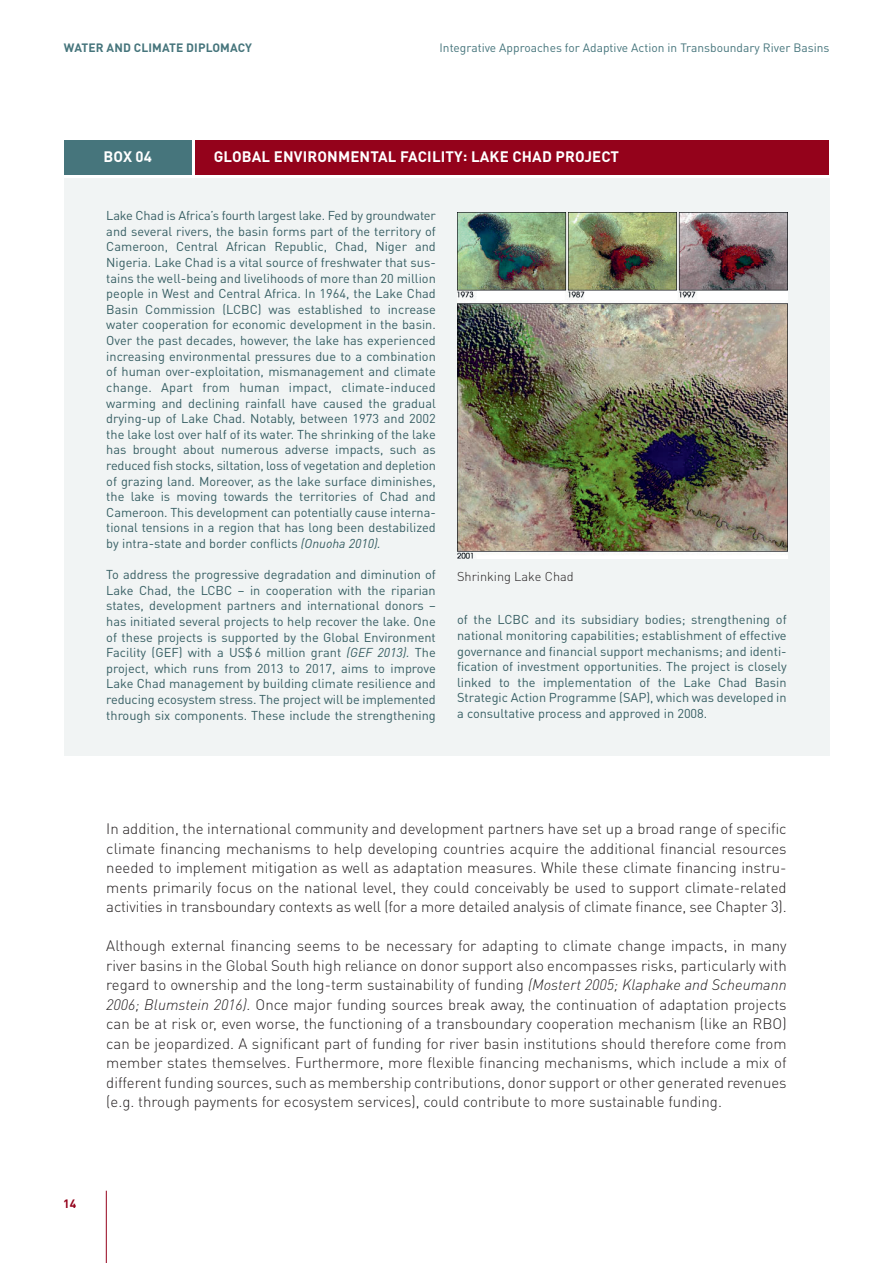
<style>
.page{position:relative;width:893px;height:1263px;background:#fff}
.page>*{position:absolute;margin:0;border:0;box-sizing:border-box;transform-origin:0 0}
.t1{font:300 15px/19.5px "DIN Pro";letter-spacing:-.01em;color:#231f20;text-align:justify}
.t2{font:700 15px "DIN Pro";letter-spacing:.01em;color:#fff}
.t3{font:12.75px/15.6px "DIN Pro";color:#365e63;text-align:justify}
.t4{font:300 12.75px "DIN Pro";color:#231f20}
.t5{font:12px "DIN Pro";color:#46757c}
.t6{font:700 12px "DIN Pro";letter-spacing:.01em;color:#46757c}
.t7{font:700 12px "DIN Pro";color:#94021b}
.s1{font-style:italic}
</style>
<div class="page">
<hr style="left:106px;top:1191px;width:1px;height:72px;background:#94021b">
<div style="left:64px;top:179px;width:765px;height:577px;background:#f1f4f4"></div>
<div style="left:64px;top:140px;width:127px;height:34px;background:#46757c"></div>
<div style="left:196px;top:140px;width:633px;height:34px;background:#94021b"></div>
<img style="left:457px;top:213px;width:330px;height:345px">
<p class="t6" style="left:64px;top:39px;width:190px">WATER AND CLIMATE DIPLOMACY</p>
<p class="t5" style="left:440px;top:39px;width:391px">Integrative Approaches for Adaptive Action in Transboundary River Basins</p>
<p class="t2" style="left:104px;top:147px;width:11px">BOX</p>
<p class="t2" style="left:136px;top:147px;width:18px">04</p>
<p class="t2" style="left:214px;top:147px;width:195px">GLOBAL ENVIRONM ENTAL FACILI</p>
<p class="t2" style="left:445px;top:147px;width:175px">TY: LAKE CHAD PROJECT</p>
<p class="t3" style="left:106px;top:207px;width:331px">Lake Chad is Africa’s fourth largest lake. Fed by groundwater and several rivers, the basin forms part of the territory of Cameroon, Central African Republic, Chad, Niger and Nigeria. Lake Chad is a vital source of freshwater that sus&shy;tains the well-being and livelihoods of more than 20 million people in West and Central Africa. In 1964, the Lake Chad Basin Commission (LCBC) was established to increase water cooperation for economic development in the basin.<br>Over the past decades, however, the lake has experienced increasing environmental pressures due to a combination of human over-exploitation, mismanagement and climate change. Apart from human impact, climate-induced warming and declining rainfall have caused the gradual drying-up of Lake Chad. Notably, between 1973 and 2002 the lake lost over half of its water. The shrinking of the lake has brought about numerous adverse impacts, such as reduced fish stocks, siltation, loss of vegetation and depletion of grazing land. Moreover, as the lake surface diminishes, the lake is moving towards the territories of Chad and Cameroon. This development can potentially cause interna&shy;tional tensions in a region that has long been destabilized by intra-state and border conflicts <span class="s1">(Onuoha 2010).</span></p>
<p class="t3" style="left:106px;top:566px;width:331px">To address the progressive degradation and diminution of Lake Chad, the LCBC – in cooperation with the riparian states, development partners and international donors – has initiated several projects to help recover the lake. One of these projects is supported by the Global Environment Facility (GEF) with a US$6 million grant <span class="s1">(GEF 2013).</span> The project, which runs from 2013 to 2017, aims to improve Lake Chad management by building climate resilience and reducing ecosystem stress. The project will be implemented through six components. These include the strengthening</p>
<p class="t4" style="left:457px;top:568px;width:118px">Shrinking Lake Chad</p>
<p class="t3" style="left:457px;top:611px;width:331px">of the LCBC and its subsidiary bodies; strengthening of national monitoring capabilities; establishment of effective governance and financial support mechanisms; and identi&shy;fication of investment opportunities. The project is closely linked to the implementation of the Lake Chad Basin Strategic Action Programme (SAP), which was developed in a consultative process and approved in 2008.</p>
<p class="t1" style="left:106px;top:818px;width:682px">In addition, the international community and development partners have set up a broad range of specific climate financing mechanisms to help developing countries acquire the additional financial resources needed to implement mitigation as well as adaptation measures. While these climate financing instru&shy;ments primarily focus on the national level, they could conceivably be used to support climate-related activities in transboundary contexts as well (for a more detailed analysis of climate finance, see Chapter 3).</p>
<p class="t1" style="left:106px;top:935px;width:682px">Although external financing seems to be necessary for adapting to climate change impacts, in many river basins in the Global South high reliance on donor support also encompasses risks, particularly with regard to ownership and the long-term sustainability of funding <span class="s1">(Mostert 2005; Klaphake and Scheumann 2006; Blumstein 2016).</span> Once major funding sources break away, the continuation of adaptation projects can be at risk or, even worse, the functioning of a transboundary cooperation mechanism (like an RBO) can be jeopardized. A significant part of funding for river basin institutions should therefore come from member states themselves. Furthermore, more flexible financing mechanisms, which include a mix of different funding sources, such as membership contributions, donor support or other generated revenues (e.g. through payments for ecosystem services), could contribute to more sustainable funding.</p>
<p class="t7" style="left:63px;top:1196px;width:15px">14</p>
</div>
